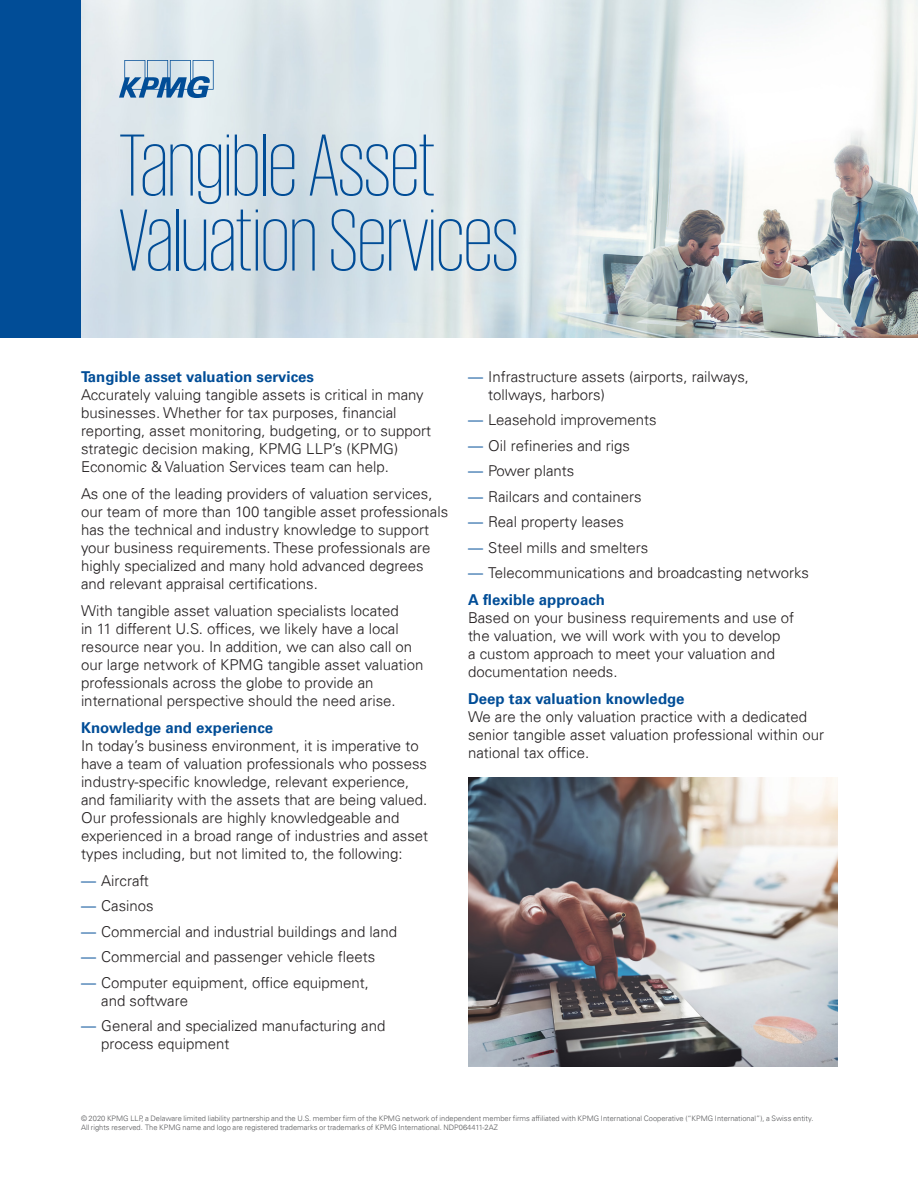
<style>
.page{position:relative;width:918px;height:1188px;background:#fff}
.page>*{position:absolute;margin:0;border:0;box-sizing:border-box;transform-origin:0 0}
.t1{font:200 90px/75px "KPMG";color:#014d97}
.t2{font:300 15px/18px "Univers 45";color:#231f20}
.t3{font:700 15px "Univers 65";color:#014d97}
.t4{font:300 7.5px/9px "Univers 45";color:#57585a}
.s1{color:#014d97}
</style>
<div class="page">
<img style="left:81px;top:0;width:837px;height:338px">
<svg style="left:119px;top:60px;width:95px;height:38px;background:#91b2ce"></svg>
<div style="left:0;top:0;width:81px;height:338px;background:#014d97"></div>
<img style="left:468px;top:777px;width:369px;height:289px">
<h1 class="t1" style="left:119px;top:126px;width:401px">Tangible Asset<br>Valuation Services</h1>
<p class="t3" style="left:81px;top:368px;width:235px">Tangible asset valuation services</p>
<p class="t2" style="left:81px;top:385px;width:352px">Accurately valuing tangible assets is critical in many businesses. Whether for tax purposes, financial reporting, asset monitoring, budgeting, or to support strategic decision making, KPMG LLP’s (KPMG)<br>Economic &amp; Valuation Services team can help.</p>
<p class="t2" style="left:81px;top:484px;width:369px">As one of the leading providers of valuation services, our team of more than 100 tangible asset professionals has the technical and industry knowledge to support your business requirements. These professionals are highly specialized and many hold advanced degrees and relevant appraisal certifications.</p>
<p class="t2" style="left:81px;top:601px;width:344px">With tangible asset valuation specialists located<br>in 11 different U.S. offices, we likely have a local resource near you. In addition, we can also call on our large network of KPMG tangible asset valuation professionals across the globe to provide an international perspective should the need arise.</p>
<p class="t3" style="left:81px;top:719px;width:194px">Knowledge and experience</p>
<p class="t2" style="left:81px;top:736px;width:349px">In today’s business environment, it is imperative to have a team of valuation professionals who possess industry-specific knowledge, relevant experience, and familiarity with the assets that are being valued.<br>Our professionals are highly knowledgeable and experienced in a broad range of industries and asset types including, but not limited to, the following:</p>
<p class="t2" style="left:81px;top:871px;width:69px"><span class="s1">—</span> Aircraft</p>
<p class="t2" style="left:81px;top:897px;width:74px"><span class="s1">—</span> Casinos</p>
<p class="t2" style="left:81px;top:922px;width:318px"><span class="s1">—</span> Commercial and industrial buildings and land</p>
<p class="t2" style="left:81px;top:948px;width:296px"><span class="s1">—</span> Commercial and passenger vehicle fleets</p>
<p class="t2" style="left:101px;top:973px;width:269px;text-indent:-20px"><span class="s1">—</span> Computer equipment, office equipment, and software</p>
<p class="t2" style="left:101px;top:1017px;width:286px;text-indent:-20px"><span class="s1">—</span> General and specialized manufacturing and process equipment</p>
<p class="t2" style="left:488px;top:367px;width:262px;text-indent:-20px"><span class="s1">—</span> Infrastructure assets (airports, railways, tollways, harbors)</p>
<p class="t2" style="left:468px;top:411px;width:190px"><span class="s1">—</span> Leasehold improvements</p>
<p class="t2" style="left:468px;top:436px;width:163px"><span class="s1">—</span> Oil refineries and rigs</p>
<p class="t2" style="left:468px;top:462px;width:108px"><span class="s1">—</span> Power plants</p>
<p class="t2" style="left:468px;top:487px;width:175px"><span class="s1">—</span> Railcars and containers</p>
<p class="t2" style="left:468px;top:513px;width:158px"><span class="s1">—</span> Real property leases</p>
<p class="t2" style="left:468px;top:538px;width:182px"><span class="s1">—</span> Steel mills and smelters</p>
<p class="t2" style="left:468px;top:564px;width:343px"><span class="s1">—</span> Telecommunications and broadcasting networks</p>
<p class="t3" style="left:468px;top:591px;width:138px">A flexible approach</p>
<p class="t2" style="left:468px;top:609px;width:328px">Based on your business requirements and use of the valuation, we will work with you to develop<br>a custom approach to meet your valuation and documentation needs.</p>
<p class="t3" style="left:468px;top:690px;width:218px">Deep tax valuation knowledge</p>
<p class="t2" style="left:468px;top:708px;width:358px">We are the only valuation practice with a dedicated senior tangible asset valuation professional within our national tax office.</p>
<p class="t4" style="left:81px;top:1113px;width:734px">© 2020 KPMG LLP, a Delaware limited liability partnership and the U.S. member firm of the KPMG network of independent member firms affiliated with KPMG International Cooperative (“KPMG International”), a Swiss entity.<br>All rights reserved. The KPMG name and logo are registered trademarks or trademarks of KPMG International. NDP064411-2AZ</p>
</div>
